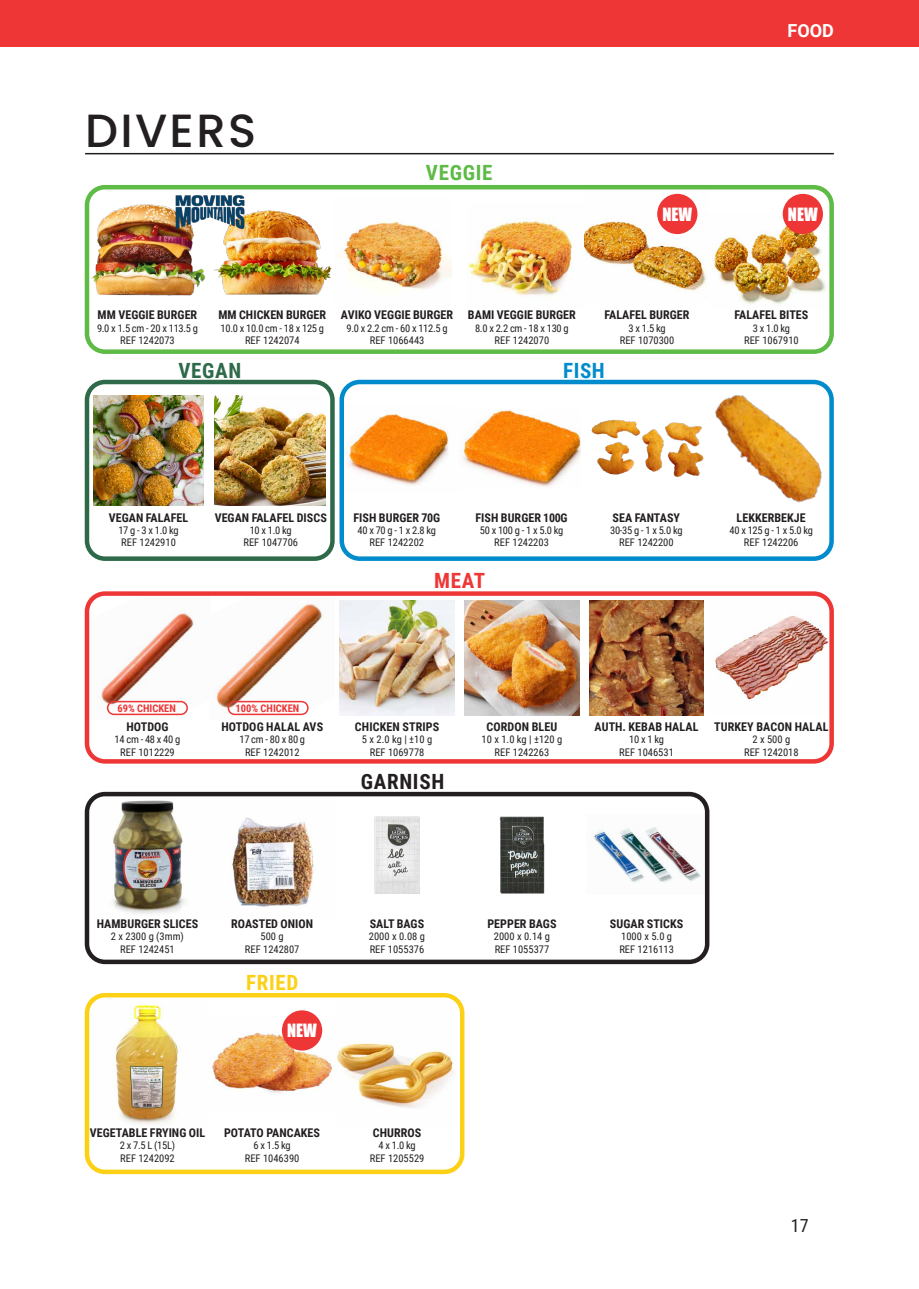
<style>
.page{position:relative;width:919px;height:1289px;background:#fff}
.page>*{position:absolute;margin:0;border:0;box-sizing:border-box;transform-origin:0 0}
.t1{font:500 46.5px "Poppins";letter-spacing:.05em;color:#231f20}
.t2{font:700 21px "Roboto Condensed";letter-spacing:.03em;color:#231f20}
.t3{font:700 21px "Roboto Condensed";letter-spacing:.03em;color:#5dbb46}
.t4{font:700 21px "Roboto Condensed";letter-spacing:.03em;color:#2e6a4a}
.t5{font:700 21px "Roboto Condensed";letter-spacing:.03em;color:#fcd115}
.t6{font:700 21px "Roboto Condensed";color:#ee3637}
.t7{font:700 21px "Roboto Condensed";color:#008ccc}
.t8{font:700 18px "Roboto";color:#fff}
.t9{font:18px "Roboto Condensed";color:#231f20}
.t10{font:16.8px "Impact";color:#fff}
.t11{font:700 12px "Roboto Condensed";letter-spacing:.005em;color:#231f20}
.t12{font:10.5px "Roboto Condensed";color:#231f20}
.t13{font:700 10.5px "Roboto Condensed";color:#ee3637}
.t14{font:10.5px "Roboto Condensed";letter-spacing:-.03em;color:#231f20}
</style>
<div class="page">
<img style="left:90px;top:199px;width:116px;height:97px">
<img style="left:214px;top:210px;width:117px;height:85px">
<img style="left:335px;top:220px;width:116px;height:70px">
<img style="left:467px;top:218px;width:105px;height:79px">
<img style="left:339px;top:600px;width:115px;height:115px">
<img style="left:464px;top:600px;width:115px;height:115px">
<img style="left:90px;top:596px;width:234px;height:120px">
<img style="left:345px;top:411px;width:104px;height:74px">
<img style="left:591px;top:419px;width:113px;height:58px">
<img style="left:715px;top:386px;width:118px;height:117px">
<img style="left:460px;top:409px;width:120px;height:78px">
<img style="left:90px;top:1001px;width:88px;height:123px">
<img style="left:212px;top:1018px;width:121px;height:77px">
<img style="left:90px;top:796px;width:494px;height:118px">
<img style="left:715px;top:601px;width:118px;height:99px">
<img style="left:592px;top:827px;width:109px;height:56px">
<img style="left:93px;top:395px;width:111px;height:110px">
<img style="left:589px;top:600px;width:114px;height:115px">
<img style="left:214px;top:395px;width:111px;height:110px">
<div style="left:0;top:0;width:918px;height:47px;background:#ee3637"></div>
<hr style="left:85px;top:153px;width:748px;height:1px;background:#231f20">
<img style="left:337px;top:1001px;width:122px;height:107px">
<img style="left:584px;top:193px;width:122px;height:98px">
<img style="left:713px;top:213px;width:114px;height:92px">
<div style="left:227px;top:701px;width:81px;height:14px;border:2px solid #ee3637;border-radius:6px"></div>
<div style="left:107px;top:701px;width:81px;height:14px;border:2px solid #ee3637;border-radius:6px"></div>
<div style="left:657px;top:194px;width:40px;height:40px;background:#ee3637;border-radius:50%"></div>
<div style="left:782px;top:194px;width:40px;height:40px;background:#ee3637;border-radius:50%"></div>
<div style="left:85px;top:185px;width:748px;height:169px;border:4px solid #5dbb46;border-radius:18px"></div>
<div style="left:85px;top:591px;width:748px;height:172px;border:4px solid #ee3637;border-radius:18px"></div>
<div style="left:85px;top:791px;width:624px;height:173px;border:4px solid #231f20;border-radius:18px"></div>
<div style="left:85px;top:380px;width:250px;height:181px;border:4px solid #2e6a4a;border-radius:18px"></div>
<div style="left:85px;top:992px;width:379px;height:182px;border:4px solid #fcd115;border-radius:18px"></div>
<div style="left:339px;top:380px;width:494px;height:181px;border:4px solid #008ccc;border-radius:18px"></div>
<div style="left:282px;top:1010px;width:40px;height:40px;background:#ee3637;border-radius:50%"></div>
<img style="left:172px;top:185px;width:76px;height:56px">
<p class="t1" style="left:85px;top:104px;width:172px">DIVERS</p>
<p class="t3" style="left:426px;top:158px;width:68px">VEGGIE</p>
<p class="t8" style="left:787px;top:18px;width:48px">FOOD</p>
<p class="t10" style="left:662px;top:201px;width:31px">NEW</p>
<p class="t10" style="left:787px;top:201px;width:31px">NEW</p>
<p class="t11" style="left:98px;top:307px;width:101px">MM VEGGIE BURGER</p>
<p class="t12" style="left:97px;top:320px;width:102px">9.0 x 1.5 cm - 20 x 113.5 g</p>
<p class="t12" style="left:120px;top:333px;width:56px">REF 1242073</p>
<p class="t11" style="left:604px;top:307px;width:87px">FALAFEL BURGER</p>
<p class="t11" style="left:734px;top:307px;width:75px">FALAFEL BITES</p>
<p class="t11" style="left:218px;top:307px;width:109px">MM CHICKEN BURGER</p>
<p class="t11" style="left:341px;top:307px;width:114px">AVIKO VEGGIE BURGER</p>
<p class="t11" style="left:468px;top:307px;width:109px">BAMI VEGGIE BURGER</p>
<p class="t12" style="left:346px;top:320px;width:102px">9.0 x 2.2 cm - 60 x 112.5 g</p>
<p class="t12" style="left:475px;top:320px;width:95px">8.0 x 2.2 cm - 18 x 130 g</p>
<p class="t12" style="left:370px;top:333px;width:56px">REF 1066443</p>
<p class="t12" style="left:494px;top:333px;width:56px">REF 1242070</p>
<p class="t14" style="left:220px;top:320px;width:105px">10.0 x 10.0 cm - 18 x 125 g</p>
<p class="t12" style="left:628px;top:320px;width:39px">3 x 1.5 kg</p>
<p class="t12" style="left:752px;top:320px;width:39px">3 x 1.0 kg</p>
<p class="t12" style="left:245px;top:333px;width:56px">REF 1242074</p>
<p class="t12" style="left:619px;top:333px;width:56px">REF 1070300</p>
<p class="t12" style="left:744px;top:333px;width:56px">REF 1067910</p>
<p class="t4" style="left:178px;top:355px;width:64px">VEGAN</p>
<p class="t7" style="left:563px;top:355px;width:43px">FISH</p>
<p class="t11" style="left:109px;top:509px;width:81px">VEGAN FALAFEL</p>
<p class="t11" style="left:215px;top:509px;width:114px">VEGAN FALAFEL DISCS</p>
<p class="t12" style="left:118px;top:522px;width:62px">17 g - 3 x 1.0 kg</p>
<p class="t12" style="left:250px;top:522px;width:43px">10 x 1.0 kg</p>
<p class="t12" style="left:121px;top:535px;width:56px">REF 1242910</p>
<p class="t12" style="left:243px;top:535px;width:56px">REF 1047706</p>
<p class="t11" style="left:353px;top:509px;width:88px">FISH BURGER 70G</p>
<p class="t11" style="left:475px;top:509px;width:94px">FISH BURGER 100G</p>
<p class="t11" style="left:612px;top:509px;width:69px">SEA FANTASY</p>
<p class="t11" style="left:736px;top:509px;width:71px">LEKKERBEKJE</p>
<p class="t12" style="left:357px;top:522px;width:80px">40 x 70 g - 1 x 2.8 kg</p>
<p class="t12" style="left:480px;top:522px;width:85px">50 x 100 g - 1 x 5.0 kg</p>
<p class="t12" style="left:610px;top:522px;width:74px">30-35 g - 1 x 5.0 kg</p>
<p class="t12" style="left:729px;top:522px;width:85px">40 x 125 g - 1 x 5.0 kg</p>
<p class="t12" style="left:369px;top:535px;width:56px">REF 1242202</p>
<p class="t12" style="left:494px;top:535px;width:56px">REF 1242203</p>
<p class="t12" style="left:619px;top:535px;width:56px">REF 1242200</p>
<p class="t12" style="left:743px;top:535px;width:56px">REF 1242206</p>
<p class="t6" style="left:434px;top:566px;width:52px">MEAT</p>
<p class="t13" style="left:117px;top:700px;width:60px">69% CHICKEN</p>
<p class="t13" style="left:235px;top:700px;width:65px">100% CHICKEN</p>
<p class="t11" style="left:126px;top:718px;width:44px">HOTDOG</p>
<p class="t11" style="left:221px;top:718px;width:103px">HOTDOG HALAL AVS</p>
<p class="t12" style="left:115px;top:732px;width:67px">14 cm - 48 x 40 g</p>
<p class="t12" style="left:239px;top:732px;width:67px">17 cm - 80 x 80 g</p>
<p class="t12" style="left:120px;top:745px;width:56px">REF 1012229</p>
<p class="t12" style="left:245px;top:745px;width:56px">REF 1242012</p>
<p class="t11" style="left:355px;top:718px;width:86px">CHICKEN STRIPS</p>
<p class="t12" style="left:362px;top:732px;width:72px">5 x 2.0 kg | ±10 g</p>
<p class="t12" style="left:370px;top:745px;width:56px">REF 1069778</p>
<p class="t2" style="left:361px;top:766px;width:85px">GARNISH</p>
<p class="t11" style="left:486px;top:718px;width:72px">CORDON BLEU</p>
<p class="t12" style="left:481px;top:732px;width:82px">10 x 1.0 kg | ±120 g</p>
<p class="t12" style="left:494px;top:745px;width:56px">REF 1242263</p>
<p class="t11" style="left:594px;top:718px;width:106px">AUTH. KEBAB HALAL</p>
<p class="t12" style="left:629px;top:732px;width:36px">10 x 1 kg</p>
<p class="t12" style="left:619px;top:745px;width:56px">REF 1046531</p>
<p class="t11" style="left:714px;top:718px;width:116px">TURKEY BACON HALAL</p>
<p class="t12" style="left:752px;top:732px;width:39px">2 x 500 g</p>
<p class="t12" style="left:744px;top:745px;width:56px">REF 1242018</p>
<p class="t11" style="left:97px;top:915px;width:103px">HAMBURGER SLICES</p>
<p class="t12" style="left:111px;top:929px;width:74px">2 x 2300 g (3mm)</p>
<p class="t12" style="left:120px;top:942px;width:56px">REF 1242451</p>
<p class="t11" style="left:231px;top:915px;width:84px">ROASTED ONION</p>
<p class="t11" style="left:610px;top:915px;width:75px">SUGAR STICKS</p>
<p class="t12" style="left:260px;top:929px;width:25px">500 g</p>
<p class="t12" style="left:621px;top:929px;width:52px">1000 x 5.0 g</p>
<p class="t12" style="left:245px;top:942px;width:56px">REF 1242807</p>
<p class="t12" style="left:619px;top:942px;width:56px">REF 1216113</p>
<p class="t11" style="left:369px;top:915px;width:56px">SALT BAGS</p>
<p class="t11" style="left:487px;top:915px;width:71px">PEPPER BAGS</p>
<p class="t12" style="left:369px;top:929px;width:58px">2000 x 0.08 g</p>
<p class="t12" style="left:494px;top:929px;width:58px">2000 x 0.14 g</p>
<p class="t12" style="left:369px;top:942px;width:56px">REF 1055376</p>
<p class="t12" style="left:494px;top:942px;width:56px">REF 1055377</p>
<p class="t5" style="left:246px;top:967px;width:54px">FRIED</p>
<p class="t10" style="left:287px;top:1017px;width:31px">NEW</p>
<p class="t11" style="left:90px;top:1124px;width:117px">VEGETABLE FRYING OIL</p>
<p class="t11" style="left:224px;top:1124px;width:97px">POTATO PANCAKES</p>
<p class="t11" style="left:373px;top:1124px;width:50px">CHURROS</p>
<p class="t12" style="left:120px;top:1137px;width:57px">2 x 7.5 L (15L)</p>
<p class="t12" style="left:253px;top:1137px;width:39px">6 x 1.5 kg</p>
<p class="t12" style="left:378px;top:1137px;width:39px">4 x 1.0 kg</p>
<p class="t12" style="left:120px;top:1150px;width:56px">REF 1242092</p>
<p class="t12" style="left:245px;top:1150px;width:56px">REF 1046390</p>
<p class="t12" style="left:370px;top:1150px;width:56px">REF 1205529</p>
<h3 class="t9" style="left:790px;top:1212px;width:19px">17</h3>
</div>
